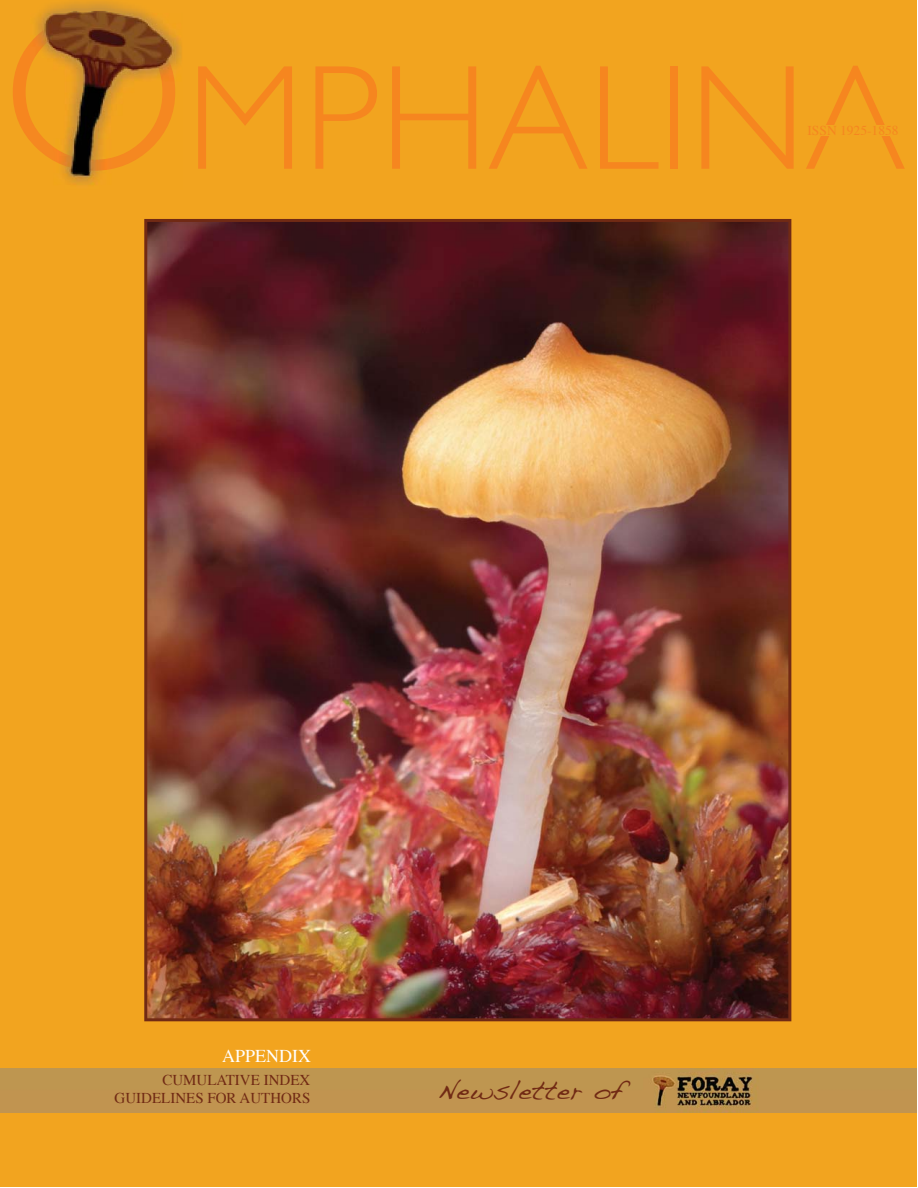
<style>
.page{position:relative;width:918px;height:1188px;background:#fff}
.page>*{position:absolute;margin:0;border:0;box-sizing:border-box;transform-origin:0 0}
.t1{font:300 150px "Gill Sans";color:#f6861f}
.t2{font:27px "Handwriting Dakota";color:#712a14}
.t3{font:18px "Times";color:#fff}
.t4{font:15px/18px "Times";color:#712a14;text-align:right}
.t5{font:13.5px "Times";color:#f6861f}
.s1{font-size:225px}
</style>
<div class="page">
<div style="left:0;top:0;width:916px;height:1186px;background:#f2a41f"></div>
<div style="left:0;top:1069px;width:916px;height:43px;background:#be9450"></div>
<img style="left:43px;top:2px;width:139px;height:183px">
<img style="left:31px;top:13px;width:144px;height:158px">
<img style="left:144px;top:219px;width:647px;height:802px">
<h1 class="t1" style="left:1px;top:34px;width:906px"><span class="s1">O</span>MPHALINA</h1>
<p class="t5" style="left:807px;top:125px;width:93px">ISSN 1925-1858</p>
<p class="t3" style="left:222px;top:1049px;width:90px">APPENDIX</p>
<p class="t4" style="left:115px;top:1073px;width:197px">CUMULATIVE INDEX<br>GUIDELINES FOR AUTHORS</p>
<h2 class="t2" style="left:437px;top:1071px;width:189px">Newsletter of</h2>
</div>
